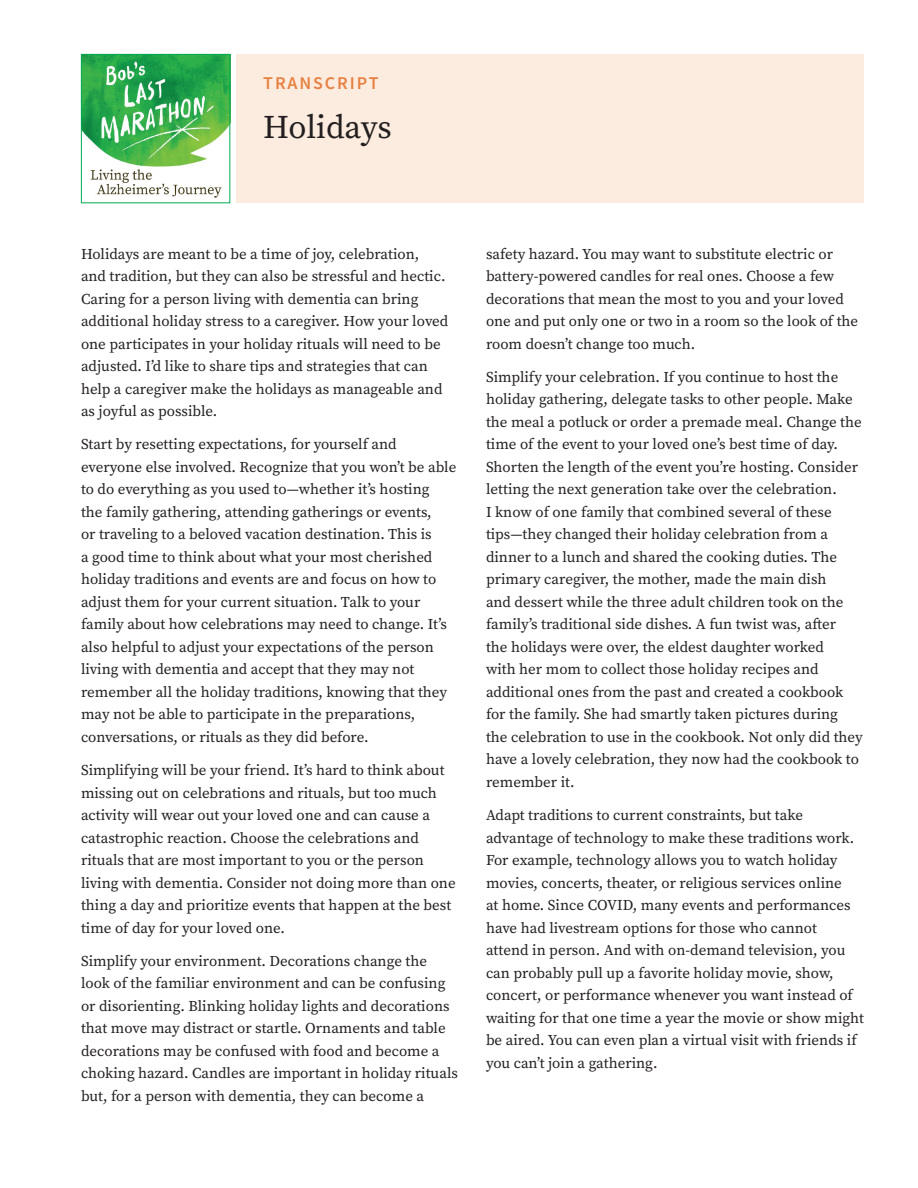
<style>
.page{position:relative;width:918px;height:1188px;background:#fff}
.page>*{position:absolute;margin:0;border:0;box-sizing:border-box;transform-origin:0 0}
.t1{font:33px "Source Serif Variable";letter-spacing:-.01em;color:#231f20}
.t2{font:18px "Source Sans Variable";letter-spacing:.11em;color:#e78142}
.t3{font:15px/22.5px "Source Serif Variable";color:#231f20}
</style>
<div class="page">
<div style="left:237px;top:54px;width:627px;height:148px;background:#fcecdf"></div>
<img style="left:83px;top:56px;width:145px;height:142px">
<div style="left:81px;top:54px;width:149px;height:149px;border:1px solid #00aa52"></div>
<p class="t2" style="left:263px;top:72px;width:117px">TRANSCRIPT</p>
<h1 class="t1" style="left:263px;top:105px;width:130px">Holidays</h1>
<p class="t3" style="left:81px;top:242px;width:369px">Holidays are meant to be a time of joy, celebration,<br>and tradition, but they can also be stressful and hectic.<br>Caring for a person living with dementia can bring additional holiday stress to a caregiver. How your loved one participates in your holiday rituals will need to be adjusted. I’d like to share tips and strategies that can help a caregiver make the holidays as manageable and as joyful as possible.</p>
<p class="t3" style="left:81px;top:433px;width:377px">Start by resetting expectations, for yourself and everyone else involved. Recognize that you won’t be able to do everything as you used to—whether it’s hosting<br>the family gathering, attending gatherings or events,<br>or traveling to a beloved vacation destination. This is<br>a good time to think about what your most cherished holiday traditions and events are and focus on how to adjust them for your current situation. Talk to your family about how celebrations may need to change. It’s also helpful to adjust your expectations of the person living with dementia and accept that they may not remember all the holiday traditions, knowing that they may not be able to participate in the preparations, conversations, or rituals as they did before.</p>
<p class="t3" style="left:81px;top:759px;width:376px">Simplifying will be your friend. It’s hard to think about missing out on celebrations and rituals, but too much activity will wear out your loved one and can cause a catastrophic reaction. Choose the celebrations and rituals that are most important to you or the person living with dementia. Consider not doing more than one thing a day and prioritize events that happen at the best time of day for your loved one.</p>
<p class="t3" style="left:81px;top:950px;width:379px">Simplify your environment. Decorations change the look of the familiar environment and can be confusing or disorienting. Blinking holiday lights and decorations that move may distract or startle. Ornaments and table decorations may be confused with food and become a choking hazard. Candles are important in holiday rituals but, for a person with dementia, they can become a</p>
<p class="t3" style="left:486px;top:242px;width:374px">safety hazard. You may want to substitute electric or battery-powered candles for real ones. Choose a few decorations that mean the most to you and your loved one and put only one or two in a room so the look of the room doesn’t change too much.</p>
<p class="t3" style="left:486px;top:366px;width:378px">Simplify your celebration. If you continue to host the holiday gathering, delegate tasks to other people. Make the meal a potluck or order a premade meal. Change the time of the event to your loved one’s best time of day.<br>Shorten the length of the event you’re hosting. Consider letting the next generation take over the celebration.<br>I know of one family that combined several of these tips—they changed their holiday celebration from a dinner to a lunch and shared the cooking duties. The primary caregiver, the mother, made the main dish<br>and dessert while the three adult children took on the family’s traditional side dishes. A fun twist was, after<br>the holidays were over, the eldest daughter worked<br>with her mom to collect those holiday recipes and additional ones from the past and created a cookbook for the family. She had smartly taken pictures during the celebration to use in the cookbook. Not only did they have a lovely celebration, they now had the cookbook to remember it.</p>
<p class="t3" style="left:486px;top:804px;width:379px">Adapt traditions to current constraints, but take advantage of technology to make these traditions work.<br>For example, technology allows you to watch holiday movies, concerts, theater, or religious services online<br>at home. Since COVID, many events and performances have had livestream options for those who cannot<br>attend in person. And with on-demand television, you can probably pull up a favorite holiday movie, show, concert, or performance whenever you want instead of waiting for that one time a year the movie or show might be aired. You can even plan a virtual visit with friends if you can’t join a gathering.</p>
</div>
